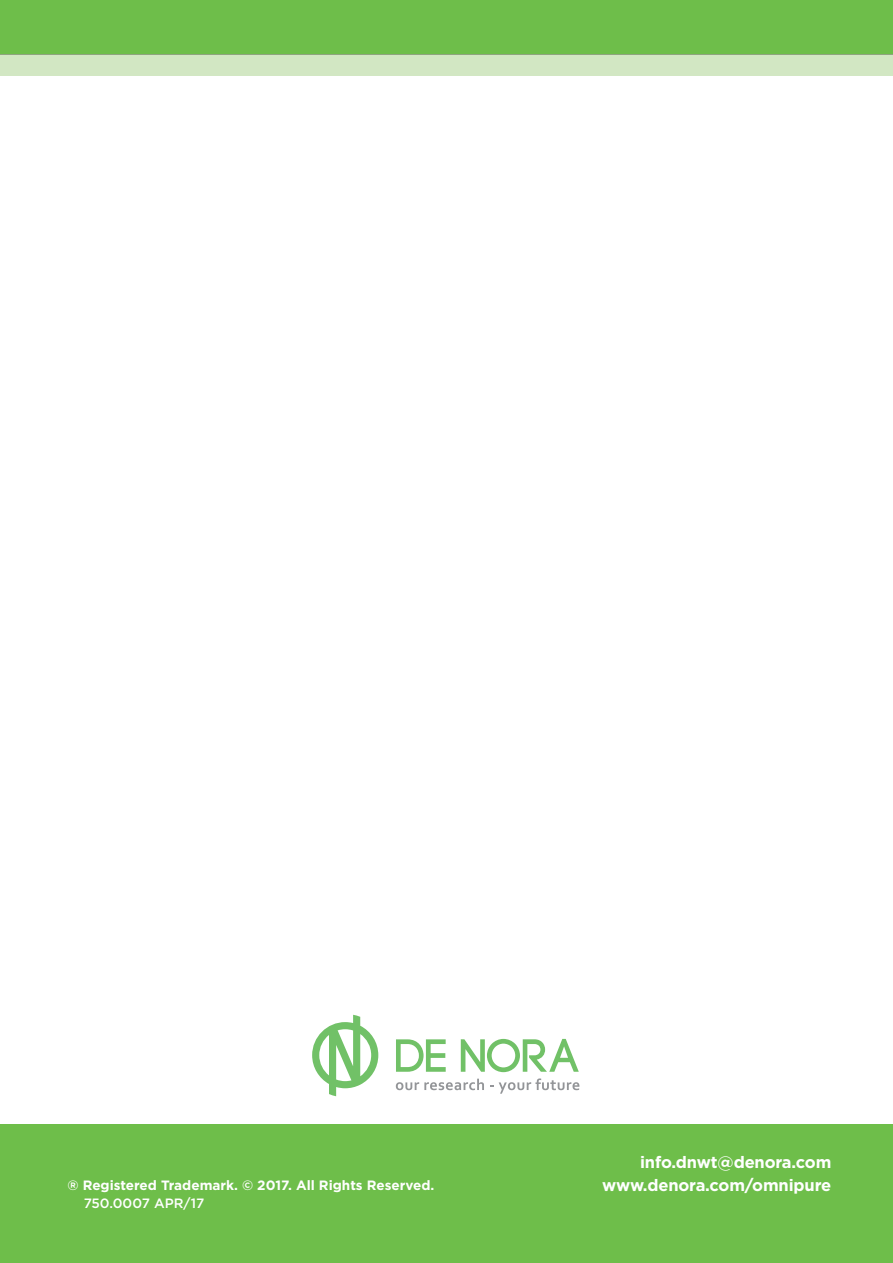
<style>
.page{position:relative;width:893px;height:1263px;background:#fff}
.page>*{position:absolute;margin:0;border:0;box-sizing:border-box;transform-origin:0 0}
.t1{font:700 16.5px "Gotham";letter-spacing:-.01em;color:#fff}
.t2{font:700 13.5px "Gotham";color:#fff}
.t3{font:500 13.5px "Gotham";color:#fff}
</style>
<div class="page">
<div style="left:0;top:1124px;width:893px;height:139px;background:#6ebe4a"></div>
<svg style="left:312px;top:1015px;width:66px;height:81px"></svg>
<svg style="left:396px;top:1039px;width:50px;height:33px"></svg>
<svg style="left:461px;top:1039px;width:118px;height:33px"></svg>
<svg style="left:396px;top:1079px;width:88px;height:11px"></svg>
<svg style="left:490px;top:1078px;width:89px;height:16px"></svg>
<div style="left:0;top:0;width:893px;height:54px;background:#6ebe4a"></div>
<div style="left:0;top:54px;width:893px;height:22px;background:#d2e7c3"></div>
<p class="t1" style="left:640px;top:1153px;width:193px">info.dnwt@denora.com</p>
<p class="t2" style="left:68px;top:1177px;width:368px">® Registered Trademark. © 2017. All Rights Reserved.</p>
<p class="t1" style="left:602px;top:1175px;width:231px">www.denora.com/omnipure</p>
<p class="t3" style="left:84px;top:1195px;width:122px">750.0007 APR/17</p>
</div>
